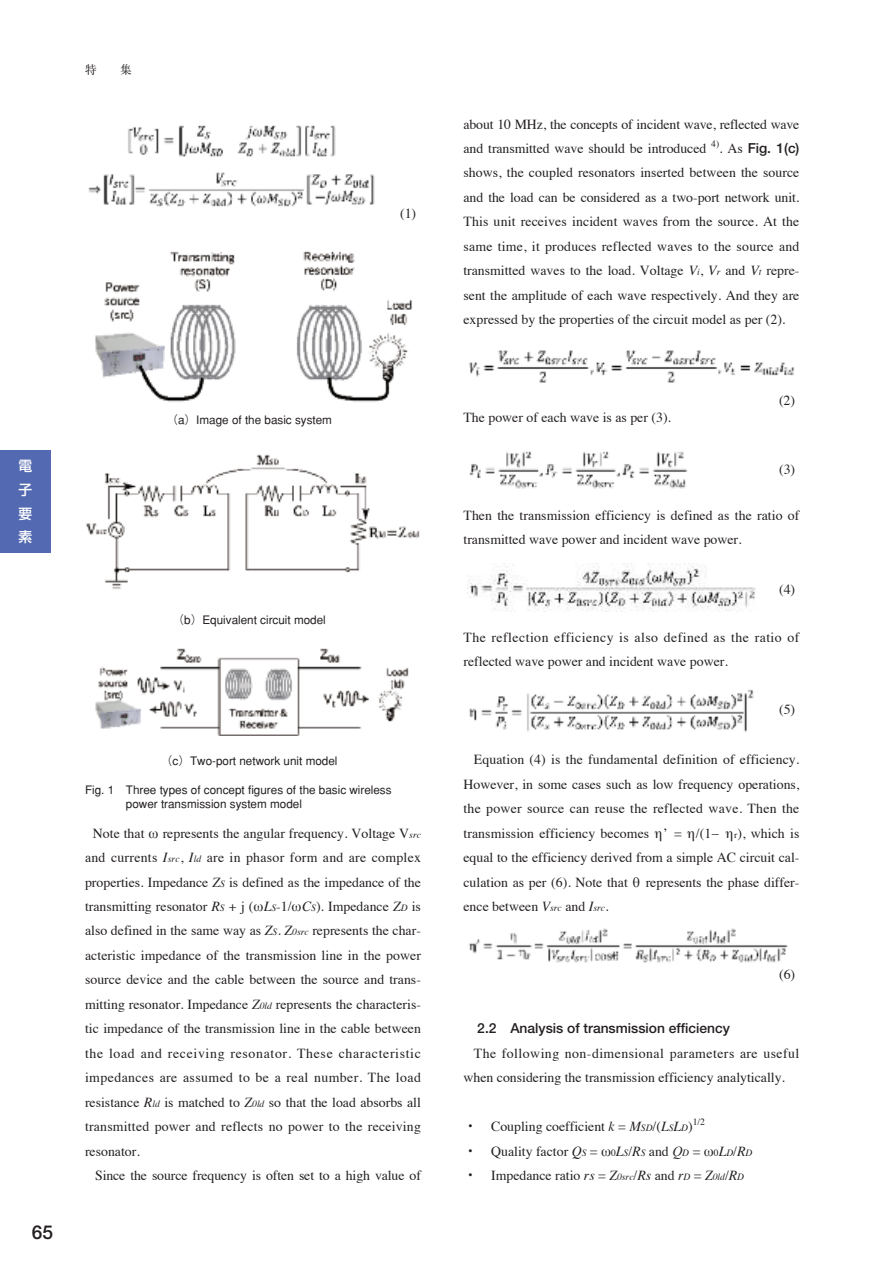
<style>
.page{position:relative;width:893px;height:1263px;background:#fff}
.page>*{position:absolute;margin:0;border:0;box-sizing:border-box;transform-origin:0 0}
.t1{font:700 19.2px "Futo Go B101";color:#231f20}
.t2{font:13.8px/24.5px "Times";color:#231f20}
.t3{font:13.8px/24.5px "Times";letter-spacing:.035em;color:#231f20}
.t4{font:700 13.8px "Futo Go B101";color:#231f20}
.t5{font:500 13.8px/23.7px "Shin Go";color:#fff;text-align:justify}
.t6{font:500 11.7px/14.9px "Gothic BBB";color:#231f20}
.t7{font:11.7px "Ryumin";color:#231f20}
.t8{font:9.6px "Times";color:#231f20}
.s1{font-style:italic;font-size:9.6px}
.s2{font-style:italic}
.s3{font-family:"Times";font-weight:400}
.s4{font-size:9.6px}
.s5{font-family:"Futo Go B101";font-weight:700}
.s6{font-family:"Times New Roman";font-style:italic}
</style>
<div class="page">
<div style="left:0;top:451px;width:51px;height:102px;background:#5369b1"></div>
<img style="left:95px;top:251px;width:317px;height:151px">
<img style="left:88px;top:125px;width:287px;height:82px">
<img style="left:85px;top:454px;width:335px;height:135px">
<img style="left:95px;top:648px;width:314px;height:88px">
<img style="left:469px;top:350px;width:325px;height:33px">
<img style="left:469px;top:451px;width:219px;height:38px">
<img style="left:467px;top:564px;width:289px;height:47px">
<img style="left:469px;top:689px;width:285px;height:43px">
<img style="left:468px;top:928px;width:320px;height:35px">
<p class="t7" style="left:85px;top:62px;width:13px">特</p>
<p class="t7" style="left:120px;top:62px;width:13px">集</p>
<p class="t2" style="left:400px;top:202px;width:18px">(1)</p>
<p class="t5" style="left:19px;top:453px;width:15px">電子要素</p>
<p class="t6" style="left:166px;top:412px;width:167px">（a）Image of the basic system</p>
<p class="t6" style="left:173px;top:612px;width:155px">（b）Equivalent circuit model</p>
<h1 class="t1" style="left:32px;top:1221px;width:23px">65</h1>
<p class="t6" style="left:161px;top:754px;width:178px">（c）Two-port network unit model</p>
<p class="t6" style="left:126px;top:782px;width:267px;text-indent:-41px">Fig. 1 Three types of concept figures of the basic wireless power transmission system model</p>
<p class="t2" style="left:85px;top:822px;width:337px;text-align:justify;text-indent:8px">Note that ω represents the angular frequency. Voltage V<span class="s1">src </span>and currents <span class="s2">I</span><span class="s1">src</span>, <span class="s2">I</span><span class="s1">ld</span> are in phasor form and are complex properties. Impedance <span class="s2">Z</span><span class="s1">S</span> is defined as the impedance of the transmitting resonator <span class="s2">R</span><span class="s1">S</span> + j (ω<span class="s2">L</span><span class="s1">S</span>-1/ω<span class="s2">C</span><span class="s1">S</span>). Impedance <span class="s2">Z</span><span class="s1">D</span> is also defined in the same way as <span class="s2">Z</span><span class="s1">S</span>. <span class="s2">Z</span><span class="s1">0src</span> represents the char&shy;acteristic impedance of the transmission line in the power source device and the cable between the source and trans&shy;mitting resonator. Impedance <span class="s2">Z</span><span class="s1">0ld</span> represents the characteris&shy;tic impedance of the transmission line in the cable between the load and receiving resonator. These characteristic impedances are assumed to be a real number. The load resistance <span class="s2">R</span><span class="s1">ld</span> is matched to <span class="s2">Z</span><span class="s1">0ld</span> so that the load absorbs all transmitted power and reflects no power to the receiving resonator.</p>
<p class="t2" style="left:95px;top:1164px;width:327px">Since the source frequency is often set to a high value of</p>
<p class="t2" style="left:463px;top:113px;width:337px">about 10 MHz, the concepts of incident wave, reflected wave and transmitted wave should be introduced</p>
<p class="t8" style="left:711px;top:139px;width:9px">4)</p>
<p class="t4" style="left:719px;top:140px;width:82px"><span class="s3">. As</span> Fig. 1(c)</p>
<p class="t2" style="left:463px;top:162px;width:337px;text-align:justify">shows, the coupled resonators inserted between the source and the load can be considered as a two-port network unit.<br>This unit receives incident waves from the source. At the same time, it produces reflected waves to the source and transmitted waves to the load. Voltage <span class="s2">V</span><span class="s1">i</span>, <span class="s2">V</span><span class="s1">r</span> and <span class="s2">V</span><span class="s1">t</span> repre&shy;sent the amplitude of each wave respectively. And they are expressed by the properties of the circuit model as per (2).</p>
<p class="t2" style="left:463px;top:406px;width:209px">The power of each wave is as per (3).</p>
<p class="t2" style="left:779px;top:389px;width:18px">(2)</p>
<p class="t2" style="left:779px;top:458px;width:18px">(3)</p>
<p class="t2" style="left:463px;top:504px;width:337px">Then the transmission efficiency is defined as the ratio of transmitted wave power and incident wave power.</p>
<p class="t2" style="left:779px;top:578px;width:18px">(4)</p>
<p class="t3" style="left:463px;top:626px;width:337px">The reflection efficiency is also defined as the ratio of reflected wave power and incident wave power.</p>
<p class="t2" style="left:779px;top:698px;width:18px">(5)</p>
<p class="t2" style="left:463px;top:748px;width:337px;text-align:justify;text-indent:10px">Equation (4) is the fundamental definition of efficiency.<br>However, in some cases such as low frequency operations, the power source can reuse the reflected wave. Then the transmission efficiency becomes η’ = η/(1− η<span class="s4">r</span>), which is equal to the efficiency derived from a simple AC circuit cal&shy;culation as per (6). Note that θ represents the phase differ&shy;ence between <span class="s2">V</span><span class="s1">src</span> and <span class="s2">I</span><span class="s1">src</span>.</p>
<p class="t2" style="left:779px;top:963px;width:18px">(6)</p>
<p class="t4" style="left:477px;top:1020px;width:254px">2.2 Analysis of transmission efficiency</p>
<p class="t2" style="left:463px;top:1042px;width:337px;text-indent:10px">The following non-dimensional parameters are useful when considering the transmission efficiency analytically.</p>
<p class="t2" style="left:463px;top:1115px;width:231px"><span class="s5">・</span> Coupling coefficient <span class="s2">k</span> = <span class="s2">M</span><span class="s1">SD</span>/(<span class="s2">L</span><span class="s1">S</span><span class="s2">L</span><span class="s1">D</span>)</p>
<p class="t8" style="left:693px;top:1117px;width:14px">1/2</p>
<p class="t2" style="left:463px;top:1140px;width:290px"><span class="s5">・</span> Quality factor <span class="s2">Q</span><span class="s1">S</span> = ω<span class="s4">0</span><span class="s2">L</span><span class="s1">S</span>/<span class="s2">R</span><span class="s1">S</span> and <span class="s6">Q</span><span class="s1">D</span> = ω<span class="s4">0</span><span class="s2">L</span><span class="s1">D</span>/<span class="s2">R</span><span class="s1">D</span><span class="s5">・</span> Impedance ratio <span class="s2">rs</span> = <span class="s2">Z</span><span class="s1">0src</span>/<span class="s2">Rs</span> and <span class="s2">r</span><span class="s1">D</span> = <span class="s2">Z</span><span class="s1">0ld</span>/<span class="s2">R</span><span class="s1">D</span></p>
</div>
